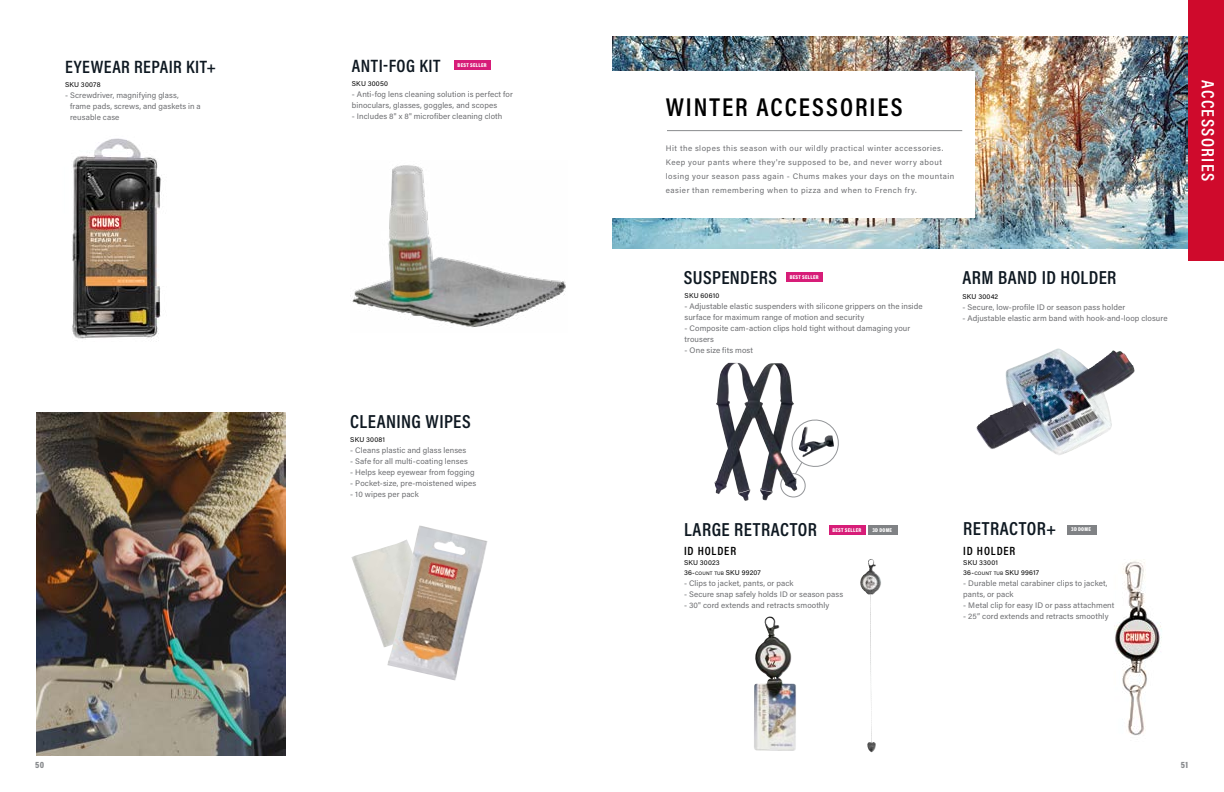
<style>
.page{position:relative;width:1224px;height:792px;background:#fff}
.page>*{position:absolute;margin:0;border:0;box-sizing:border-box;transform-origin:0 0}
.t1{font:600 26px "Acumin Pro Cond";letter-spacing:.075em;color:#000}
.t2{font:600 19px "Acumin Pro Cond";letter-spacing:.02em;color:#0e1821}
.t3{font:600 18px "Acumin Pro Cond";letter-spacing:.025em;color:#0e1821}
.t4{font:600 18px "Acumin Pro Cond";letter-spacing:.075em;color:#fff}
.t5{font:600 12px "Acumin Pro Cond";letter-spacing:.07em;color:#000}
.t6{font:900 9px "Acumin Pro Cond";color:#898b8e}
.t7{font:8px/11px "Acumin Pro";letter-spacing:.01em;color:#6d6e71}
.t8{font:8px/14px "Acumin Pro";letter-spacing:.06em;color:#6d6e71}
.t9{font:7px/10px "Acumin Pro";letter-spacing:.03em;color:#000}
.t10{font:900 5.5px "Acumin Pro Cond";letter-spacing:.05em;color:#fff}
.s1{font-style:inherit}
.s2{font-size:4.9px}
</style>
<div class="page">
<img style="left:976px;top:348px;width:82px;height:89px">
<img style="left:1114px;top:559px;width:48px;height:177px">
<img style="left:754px;top:616px;width:42px;height:135px">
<img style="left:860px;top:559px;width:21px;height:194px">
<div style="left:1067px;top:525px;width:29px;height:9px;background:#808285"></div>
<div style="left:868px;top:525px;width:30px;height:10px;background:#808285"></div>
<div style="left:829px;top:525px;width:37px;height:10px;background:#d71d78"></div>
<svg style="left:797px;top:419px;width:42px;height:78px"></svg>
<img style="left:799px;top:426px;width:35px;height:31px">
<img style="left:715px;top:366px;width:82px;height:135px">
<div style="left:786px;top:272px;width:37px;height:10px;background:#d71d78"></div>
<img style="left:612px;top:36px;width:576px;height:212px">
<div style="left:611px;top:71px;width:364px;height:147px;background:#fff"></div>
<hr style="left:667px;top:130px;width:295px;height:1px;background:#898b8e">
<img style="left:72px;top:138px;width:90px;height:203px">
<img style="left:351px;top:546px;width:36px;height:101px">
<img style="left:387px;top:525px;width:101px;height:156px">
<img style="left:352px;top:165px;width:214px;height:163px">
<div style="left:454px;top:60px;width:37px;height:10px;background:#d71c78"></div>
<div style="left:1188px;top:0;width:36px;height:261px;background:#cf0a2c"></div>
<img style="left:36px;top:413px;width:249px;height:343px">
<h3 class="t3" style="left:65px;top:55px;width:153px">EYEWEAR REPAIR KIT+</h3>
<p class="t9" style="left:65px;top:80px;width:37px">SKU 30078</p>
<p class="t7" style="left:70px;top:90px;width:132px;text-indent:-5px">- Screwdriver, magnifying glass, frame pads, screws, and gaskets in a reusable case</p>
<p class="t6" style="left:35px;top:759px;width:11px">50</p>
<h3 class="t3" style="left:352px;top:54px;width:90px">ANTI-FOG KIT</h3>
<p class="t9" style="left:352px;top:79px;width:38px">SKU 30050</p>
<p class="t7" style="left:352px;top:89px;width:162px">- Anti-fog lens cleaning solution is perfect for binoculars, glasses, goggles, and scopes</p>
<p class="t7" style="left:352px;top:111px;width:152px">- Includes 8" x 8" microfiber cleaning cloth</p>
<p class="t10" style="left:458px;top:62px;width:30px">BEST SELLER</p>
<h2 class="t2" style="left:350px;top:409px;width:122px">CLEANING WIPES</h2>
<p class="t9" style="left:350px;top:434px;width:36px">SKU 30081</p>
<p class="t7" style="left:350px;top:444px;width:118px">- Cleans plastic and glass lenses</p>
<p class="t7" style="left:350px;top:455px;width:119px">- Safe for all multi-coating lenses</p>
<p class="t7" style="left:350px;top:466px;width:126px">- Helps keep eyewear from fogging</p>
<p class="t7" style="left:350px;top:477px;width:128px">- Pocket-size, pre-moistened wipes</p>
<p class="t7" style="left:350px;top:488px;width:70px">- 10 wipes per pack</p>
<h1 class="t1" style="left:666px;top:90px;width:238px">WINTER ACCESSORIES</h1>
<p class="t8" style="left:666px;top:141px;width:290px">Hit the slopes this season with our wildly practical winter accessories.<br>Keep your pants where they're supposed to be, and never worry about losing your season pass again - Chums makes your days on the mountain easier than remembering when to pizza and when to French fry.</p>
<h2 class="t2" style="left:684px;top:265px;width:95px">SUSPENDERS</h2>
<p class="t9" style="left:685px;top:290px;width:36px">SKU 60610</p>
<p class="t7" style="left:685px;top:300px;width:240px">- Adjustable elastic suspenders with silicone grippers on the inside surface for maximum range of motion and security</p>
<p class="t7" style="left:685px;top:322px;width:227px">- Composite cam-action clips hold tight without damaging your trousers</p>
<p class="t7" style="left:685px;top:344px;width:70px">- One size fits most</p>
<p class="t10" style="left:790px;top:274px;width:30px">BEST SELLER</p>
<h2 class="t2" style="left:963px;top:265px;width:155px">ARM BAND ID HOLDER</h2>
<p class="t9" style="left:963px;top:291px;width:37px">SKU 30042</p>
<p class="t7" style="left:963px;top:301px;width:164px">- Secure, low-profile ID or season pass holder</p>
<p class="t7" style="left:963px;top:312px;width:207px">- Adjustable elastic arm band with hook-and-loop closure</p>
<h3 class="t4" style="left:1220px;top:80px;width:103px;rotate:90deg">ACCESSORIES</h3>
<h2 class="t2" style="left:684px;top:517px;width:134px">LARGE RETRACTOR</h2>
<h3 class="t5" style="left:684px;top:543px;width:54px">ID HOLDER</h3>
<p class="t9" style="left:684px;top:557px;width:78px">SKU 30023<br><span class="s1">36-</span><span class="s2">COUNT TUB</span> SKU <span class="s1">99207</span></p>
<p class="t7" style="left:684px;top:578px;width:111px">- Clips to jacket, pants, or pack</p>
<p class="t7" style="left:684px;top:589px;width:161px">- Secure snap safely holds ID or season pass</p>
<p class="t7" style="left:684px;top:600px;width:147px">- 30" cord extends and retracts smoothly</p>
<p class="t10" style="left:832px;top:526px;width:30px">BEST SELLER</p>
<p class="t10" style="left:872px;top:526px;width:21px">3D DOME</p>
<h2 class="t2" style="left:963px;top:516px;width:95px">RETRACTOR+</h2>
<h3 class="t5" style="left:963px;top:543px;width:54px">ID HOLDER</h3>
<p class="t9" style="left:963px;top:557px;width:77px">SKU 33001<br><span class="s1">36-</span><span class="s2">COUNT TUB</span> SKU <span class="s1">99617</span></p>
<p class="t7" style="left:963px;top:577px;width:146px">- Durable metal carabiner clips to jacket, pants, or pack</p>
<p class="t7" style="left:963px;top:599px;width:153px">- Metal clip for easy ID or pass attachment</p>
<p class="t7" style="left:963px;top:610px;width:147px">- 25” cord extends and retracts smoothly</p>
<p class="t10" style="left:1071px;top:526px;width:21px">3D DOME</p>
<p class="t6" style="left:1181px;top:759px;width:9px">51</p>
</div>
